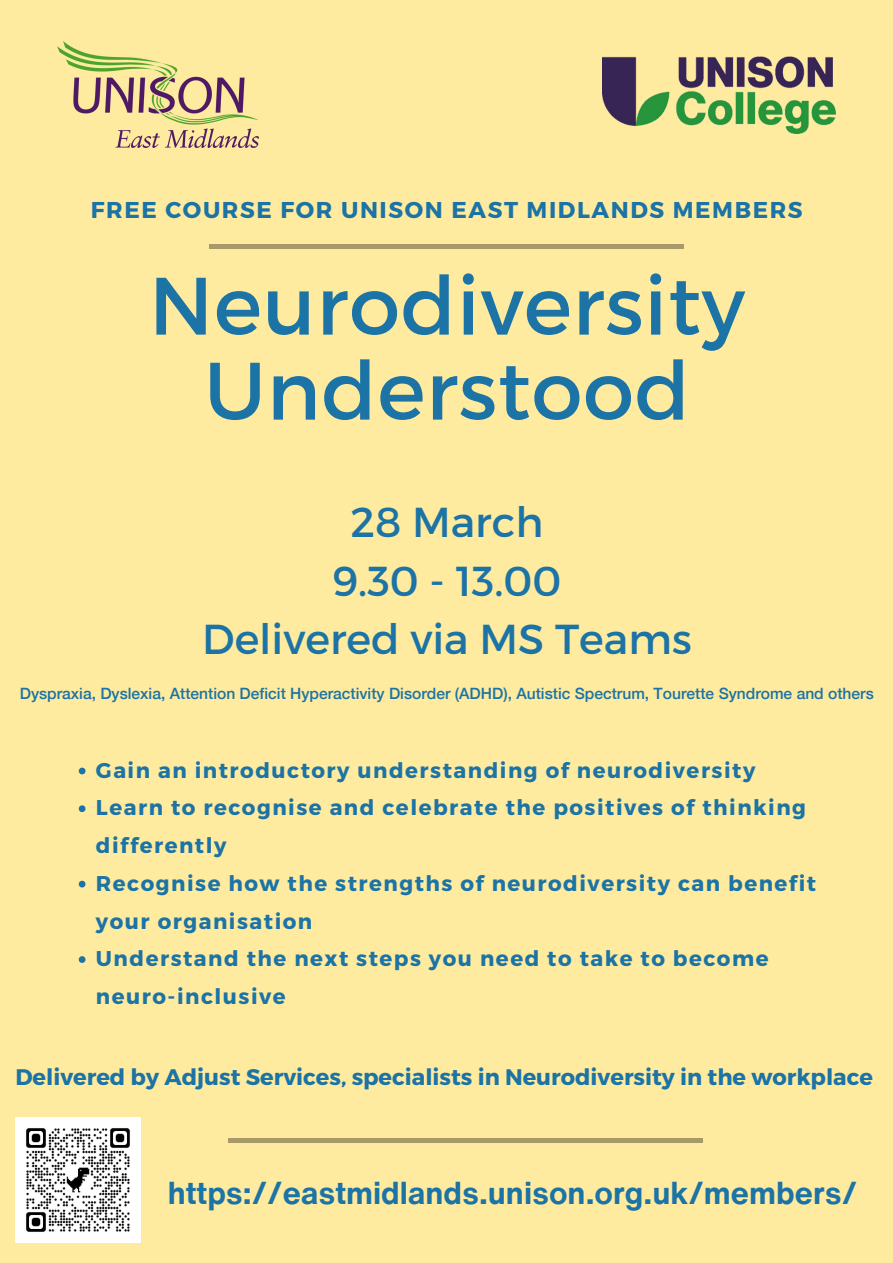
<style>
.page{position:relative;width:893px;height:1263px;background:#ffeb9f}
.page>*{position:absolute;margin:0;border:0;box-sizing:border-box;transform-origin:0 0}
.t1{font:81.22px/85px "Montserrat";letter-spacing:.01em;color:#1b73a6;text-align:center}
.t2{font:41.85px/58.5px "Montserrat";color:#1b73a6;text-align:center}
.t3{font:700 31.28px "Helvetica Now Text";color:#1b73a6}
.t4{font:700 22.88px "Montserrat";letter-spacing:.07em;color:#1b73a6}
.t5{font:700 22.5px "Montserrat";color:#1b73a6}
.t6{font:700 21.38px/37.7px "Montserrat";letter-spacing:.07em;color:#1b73a6}
.t7{font:500 15.6px "Helvetica Neue";color:#1b73a6}
</style>
<div class="page">
<hr style="left:229px;top:1139px;width:474px;height:4px;background:#a79968">
<hr style="left:209px;top:244px;width:475px;height:4px;background:#a79968">
<img style="left:58px;top:41px;width:200px;height:107px">
<img style="left:603px;top:57px;width:232px;height:76px">
<img style="left:16px;top:1117px;width:125px;height:125px">
<svg style="left:79px;top:768px;width:6px;height:6px"></svg>
<svg style="left:79px;top:805px;width:6px;height:7px"></svg>
<svg style="left:79px;top:881px;width:6px;height:6px"></svg>
<svg style="left:79px;top:956px;width:6px;height:7px"></svg>
<p class="t4" style="left:91px;top:195px;width:713px">FREE COURSE FOR UNISON EAST MIDLANDS MEMBERS</p>
<h1 class="t1" style="left:149px;top:259px;width:597px">Neurodiversity<br>Understood</h1>
<h2 class="t2" style="left:202px;top:491px;width:491px">28 March<br>9.30 - 13.00<br>Delivered via MS Teams</h2>
<p class="t7" style="left:20px;top:684px;width:855px">Dyspraxia, Dyslexia, Attention Deficit Hyperactivity Disorder (ADHD), Autistic Spectrum, Tourette Syndrome and others</p>
<p class="t6" style="left:96px;top:750px;width:721px">Gain an introductory understanding of neurodiversity Learn to recognise and celebrate the positives of thinking differently<br>Recognise how the strengths of neurodiversity can benefit your organisation<br>Understand the next steps you need to take to become neuro-inclusive</p>
<p class="t5" style="left:15px;top:1062px;width:859px">Delivered by Adjust Services, specialists in Neurodiversity in the workplace</p>
<h3 class="t3" style="left:168px;top:1169px;width:691px">https://eastmidlands.unison.org.uk/members/</h3>
</div>
